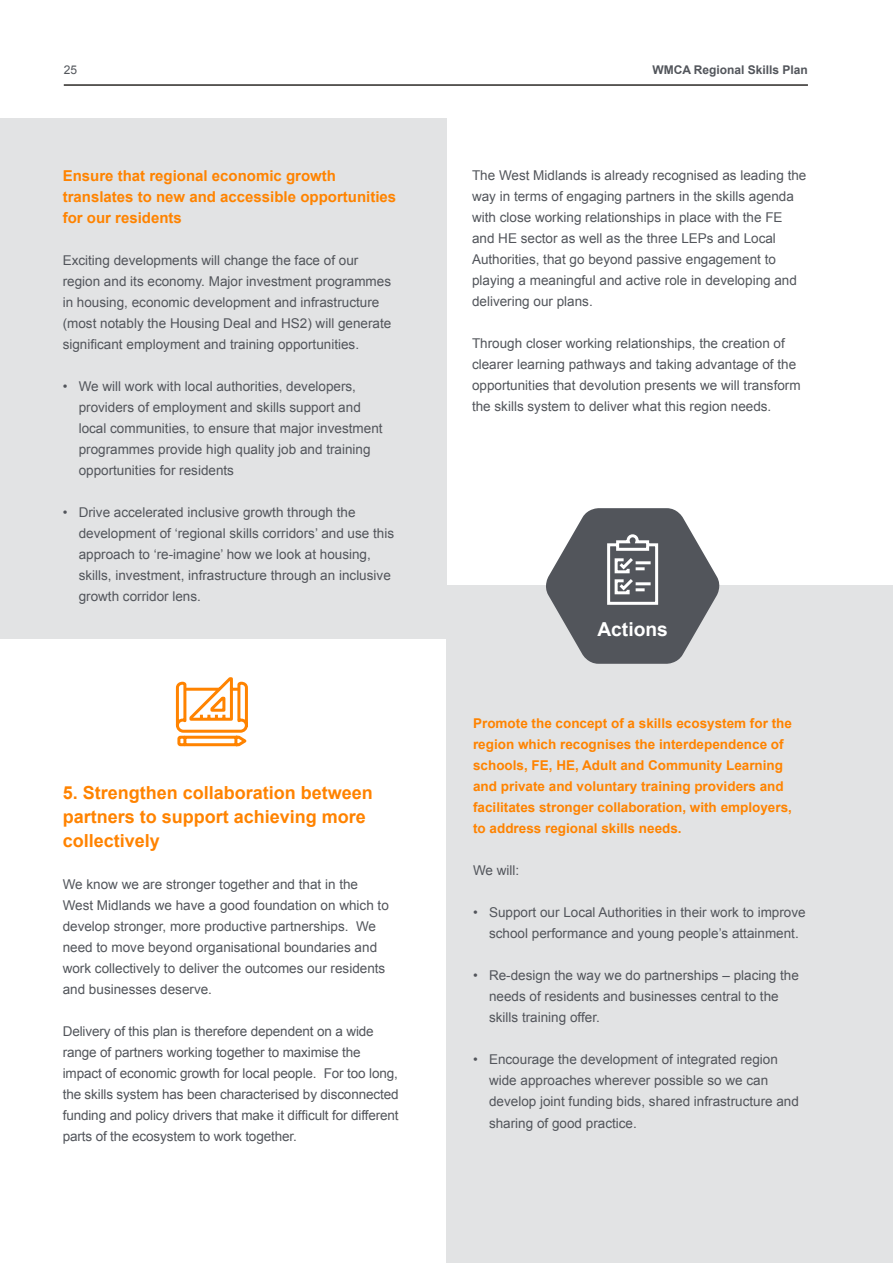
<style>
.page{position:relative;width:893px;height:1263px;background:#fff}
.page>*{position:absolute;margin:0;border:0;box-sizing:border-box;transform-origin:0 0}
.t1{font:700 19.2px "Arial";color:#fff}
.t2{font:700 18px/24px "Arial";color:#ff8300}
.t3{font:700 15px/21px "Arial";color:#ff8300}
.t4{font:13.5px/21px "Arial";color:#52555b}
.t5{font:700 13.5px/21px "Arial";color:#ff8300}
.t6{font:700 12px "Arial";color:#52555b}
.t7{font:12px "Arial";color:#52555b}
</style>
<div class="page">
<hr style="left:64px;top:84px;width:744px;height:2px;background:#2c2a27">
<div style="left:0;top:118px;width:446px;height:520px;background:#e2e3e4"></div>
<div style="left:446px;top:586px;width:447px;height:677px;background:#e2e3e4"></div>
<svg style="left:175px;top:677px;width:73px;height:70px"></svg>
<svg style="left:543px;top:508px;width:179px;height:156px"></svg>
<p class="t7" style="left:64px;top:62px;width:15px">25</p>
<p class="t6" style="left:652px;top:62px;width:157px">WMCA Regional Skills Plan</p>
<p class="t3" style="left:63px;top:166px;width:335px">Ensure that regional economic growth translates to new and accessible opportunities for our residents</p>
<p class="t4" style="left:63px;top:250px;width:330px">Exciting developments will change the face of our region and its economy. Major investment programmes in housing, economic development and infrastructure (most notably the Housing Deal and HS2) will generate significant employment and training opportunities.</p>
<p class="t4" style="left:79px;top:376px;width:305px;text-indent:-16px">• We will work with local authorities, developers, providers of employment and skills support and local communities, to ensure that major investment programmes provide high quality job and training opportunities for residents</p>
<p class="t4" style="left:79px;top:502px;width:317px;text-indent:-16px">• Drive accelerated inclusive growth through the development of ‘regional skills corridors’ and use this approach to ‘re-imagine’ how we look at housing, skills, investment, infrastructure through an inclusive growth corridor lens.</p>
<h2 class="t2" style="left:63px;top:781px;width:312px">5. Strengthen collaboration between partners to support achieving more collectively</h2>
<p class="t4" style="left:63px;top:874px;width:328px">We know we are stronger together and that in the West Midlands we have a good foundation on which to develop stronger, more productive partnerships. We need to move beyond organisational boundaries and work collectively to deliver the outcomes our residents and businesses deserve.</p>
<p class="t4" style="left:63px;top:1021px;width:337px">Delivery of this plan is therefore dependent on a wide range of partners working together to maximise the impact of economic growth for local people. For too long, the skills system has been characterised by disconnected funding and policy drivers that make it difficult for different parts of the ecosystem to work together.</p>
<p class="t4" style="left:472px;top:165px;width:336px">The West Midlands is already recognised as leading the way in terms of engaging partners in the skills agenda with close working relationships in place with the FE and HE sector as well as the three LEPs and Local Authorities, that go beyond passive engagement to playing a meaningful and active role in developing and delivering our plans.</p>
<p class="t4" style="left:472px;top:333px;width:330px">Through closer working relationships, the creation of clearer learning pathways and taking advantage of the opportunities that devolution presents we will transform the skills system to deliver what this region needs.</p>
<h1 class="t1" style="left:597px;top:617px;width:72px">Actions</h1>
<p class="t5" style="left:473px;top:714px;width:320px">Promote the concept of a skills ecosystem for the region which recognises the interdependence of schools, FE, HE, Adult and Community Learning and private and voluntary training providers and facilitates stronger collaboration, with employers, to address regional skills needs.</p>
<p class="t4" style="left:473px;top:860px;width:48px">We will:</p>
<p class="t4" style="left:489px;top:902px;width:318px;text-indent:-16px">• Support our Local Authorities in their work to improve school performance and young people’s attainment.</p>
<p class="t4" style="left:489px;top:965px;width:311px;text-indent:-16px">• Re-design the way we do partnerships – placing the needs of residents and businesses central to the skills training offer.</p>
<p class="t4" style="left:489px;top:1049px;width:311px;text-indent:-16px">• Encourage the development of integrated region wide approaches wherever possible so we can develop joint funding bids, shared infrastructure and sharing of good practice.</p>
</div>
